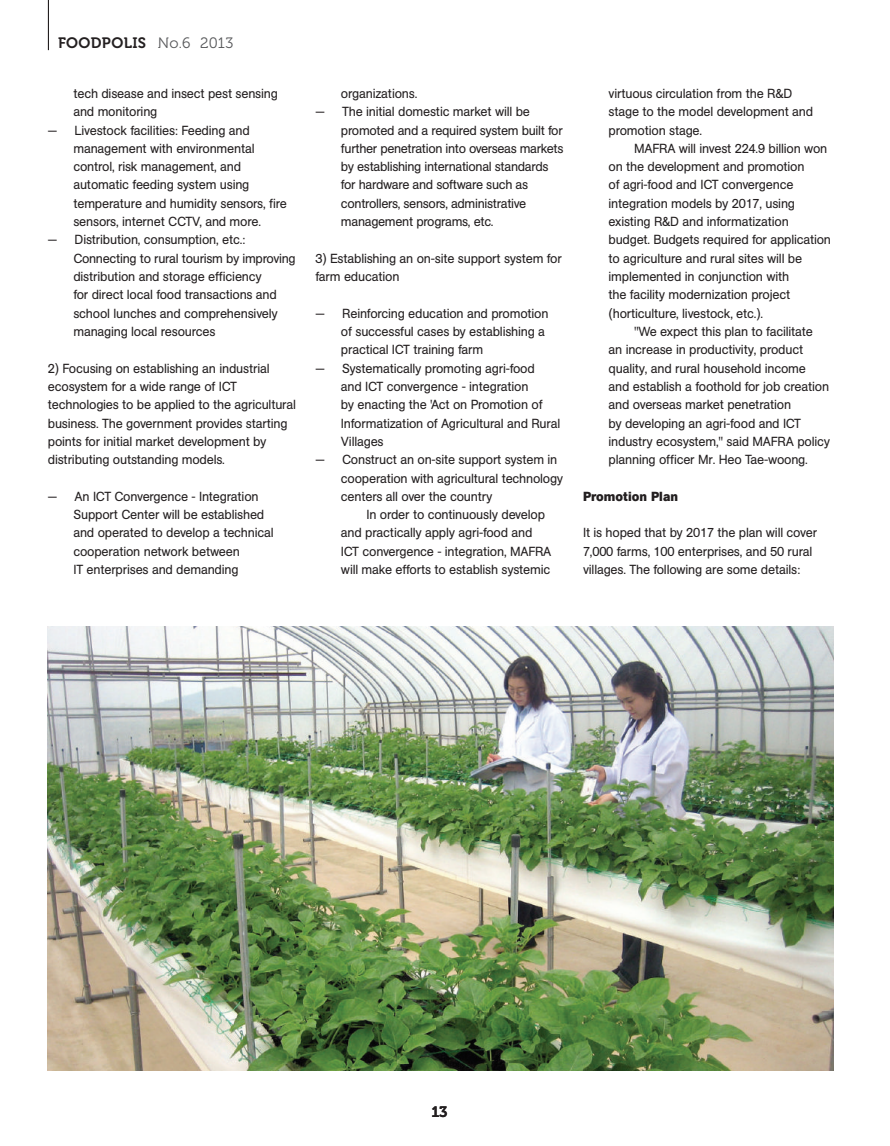
<style>
.page{position:relative;width:890px;height:1146px;background:#fff}
.page>*{position:absolute;margin:0;border:0;box-sizing:border-box;transform-origin:0 0}
.t1{font:15px "Museo 700";letter-spacing:.025em;color:#231f20}
.t2{font:13.05px/18.3px "AG Book BQ";letter-spacing:-.015em;color:#231f20}
.t3{font:700 13.05px "AG Book BQ";letter-spacing:.005em;color:#231f20}
.s1{font-family:"Museo 300";color:#57585a}
</style>
<div class="page">
<hr style="left:48px;top:0;width:1px;height:50px;background:#231f20">
<img style="left:48px;top:626px;width:786px;height:444px">
<p class="t1" style="left:58px;top:34px;width:177px">FOODPOLIS <span class="s1">No.6 2013</span></p>
<p class="t2" style="left:73px;top:84px;width:206px">tech disease and insect pest sensing and monitoring</p>
<p class="t2" style="left:73px;top:121px;width:215px;text-indent:-26px">— Livestock facilities: Feeding and management with environmental control, risk management, and automatic feeding system using temperature and humidity sensors, fire sensors, internet CCTV, and more.</p>
<p class="t2" style="left:73px;top:231px;width:224px;text-indent:-26px">— Distribution, consumption, etc.:<br>Connecting to rural tourism by improving distribution and storage efficiency<br>for direct local food transactions and school lunches and comprehensively managing local resources</p>
<p class="t2" style="left:48px;top:359px;width:250px">2) Focusing on establishing an industrial ecosystem for a wide range of ICT technologies to be applied to the agricultural business. The government provides starting points for initial market development by distributing outstanding models.</p>
<p class="t2" style="left:73px;top:487px;width:202px;text-indent:-26px">— An ICT Convergence - Integration<br>Support Center will be established and operated to develop a technical cooperation network between<br>IT enterprises and demanding</p>
<p class="t2" style="left:341px;top:84px;width:78px">organizations.</p>
<p class="t2" style="left:341px;top:103px;width:224px;text-indent:-26px">— The initial domestic market will be promoted and a required system built for further penetration into overseas markets by establishing international standards for hardware and software such as controllers, sensors, administrative management programs, etc.</p>
<p class="t2" style="left:315px;top:249px;width:248px">3) Establishing an on-site support system for farm education</p>
<p class="t2" style="left:341px;top:304px;width:209px;text-indent:-26px">— Reinforcing education and promotion of successful cases by establishing a practical ICT training farm</p>
<p class="t2" style="left:341px;top:359px;width:221px;text-indent:-26px">— Systematically promoting agri-food<br>and ICT convergence - integration<br>by enacting the 'Act on Promotion of<br>Informatization of Agricultural and Rural<br>Villages</p>
<p class="t2" style="left:341px;top:450px;width:224px;text-indent:-26px">— Construct an on-site support system in cooperation with agricultural technology centers all over the country</p>
<p class="t2" style="left:341px;top:505px;width:212px;text-indent:26px">In order to continuously develop and practically apply agri-food and ICT convergence - integration, MAFRA will make efforts to establish systemic</p>
<p class="t2" style="left:608px;top:84px;width:206px">virtuous circulation from the R&amp;D stage to the model development and promotion stage.</p>
<p class="t2" style="left:608px;top:139px;width:224px;text-indent:26px">MAFRA will invest 224.9 billion won on the development and promotion<br>of agri-food and ICT convergence integration models by 2017, using existing R&amp;D and informatization budget. Budgets required for application to agriculture and rural sites will be implemented in conjunction with<br>the facility modernization project (horticulture, livestock, etc.).</p>
<p class="t2" style="left:608px;top:322px;width:223px;text-indent:26px">"We expect this plan to facilitate<br>an increase in productivity, product quality, and rural household income and establish a foothold for job creation and overseas market penetration<br>by developing an agri-food and ICT industry ecosystem," said MAFRA policy planning officer Mr. Heo Tae-woong.</p>
<p class="t3" style="left:583px;top:488px;width:97px">Promotion Plan</p>
<p class="t2" style="left:583px;top:523px;width:236px">It is hoped that by 2017 the plan will cover<br>7,000 farms, 100 enterprises, and 50 rural villages. The following are some details:</p>
<p class="t1" style="left:431px;top:1103px;width:18px">13</p>
</div>
